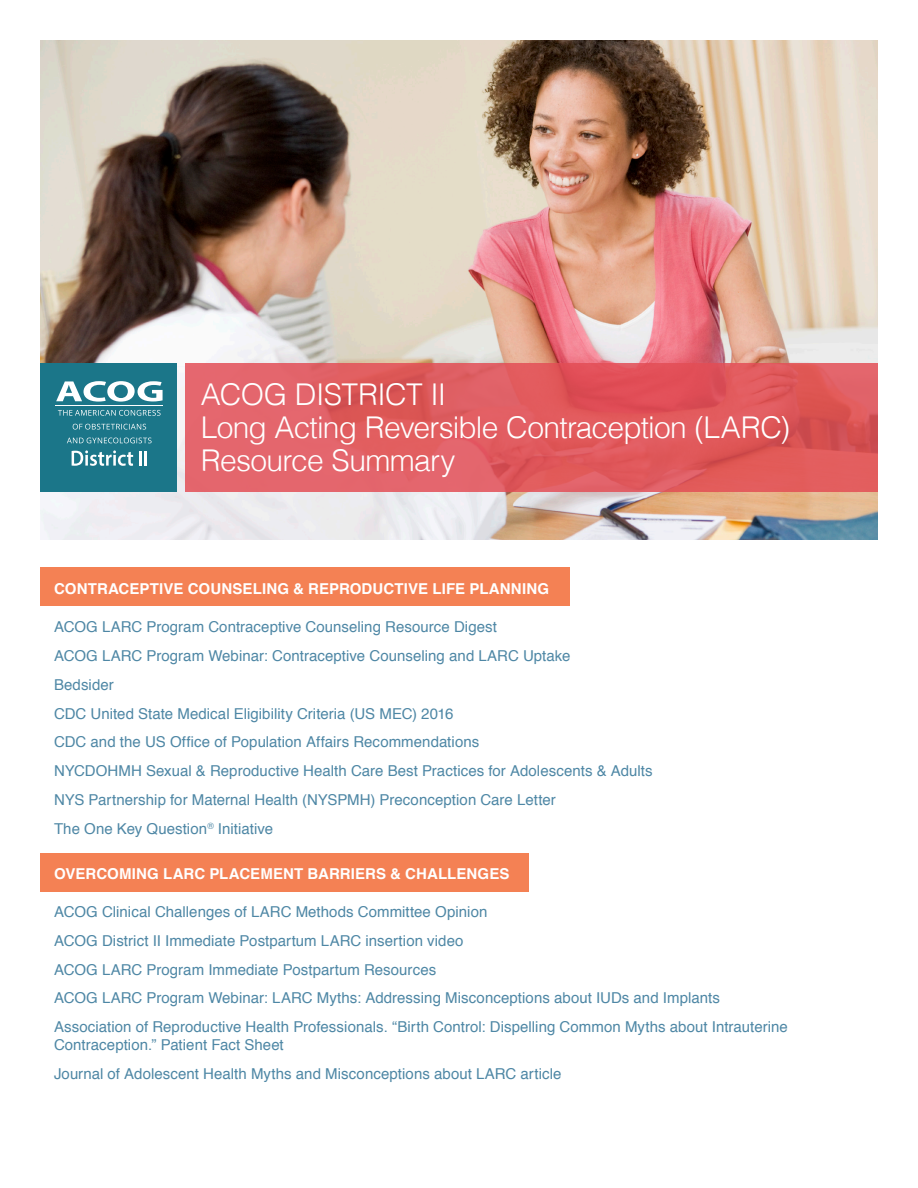
<style>
.page{position:relative;width:918px;height:1188px;background:#fff}
.page>*{position:absolute;margin:0;border:0;box-sizing:border-box;transform-origin:0 0}
.t1{font:300 30px "Helvetica";letter-spacing:-.025em;color:#fff}
.t2{font:15px/18px "Helvetica";letter-spacing:.005em;color:#4e87a5}
.t3{font:700 15px "Helvetica";letter-spacing:.01em;color:#fff}
</style>
<div class="page">
<img style="left:40px;top:40px;width:838px;height:500px">
<div style="left:40px;top:567px;width:530px;height:39px;background:#f48154"></div>
<div style="left:40px;top:853px;width:489px;height:39px;background:#f48154"></div>
<svg style="left:185px;top:363px;width:693px;height:128px;background:#e05c60"></svg>
<div style="left:40px;top:363px;width:137px;height:128px;background:#1b7689"></div>
<svg style="left:56px;top:381px;width:107px;height:21px"></svg>
<svg style="left:72px;top:450px;width:61px;height:16px"></svg>
<hr style="left:139px;top:451px;width:3px;height:15px;background:#fff">
<svg style="left:145px;top:451px;width:2px;height:15px"></svg>
<hr style="left:56px;top:405px;width:107px;height:1px;background:#fff">
<svg style="left:67px;top:438px;width:85px;height:5px"></svg>
<svg style="left:73px;top:424px;width:73px;height:6px"></svg>
<svg style="left:58px;top:410px;width:103px;height:6px"></svg>
<p class="t1" style="left:201px;top:369px;width:247px">ACOG DISTRICT II</p>
<p class="t1" style="left:201px;top:402px;width:591px">Long Acting Reversible Contraception (LARC)</p>
<p class="t1" style="left:201px;top:435px;width:256px">Resource Summary</p>
<p class="t3" style="left:54px;top:577px;width:497px">CONTRACEPTIVE COUNSELING &amp; REPRODUCTIVE LIFE PLANNING</p>
<p class="t2" style="left:54px;top:618px;width:444px">ACOG LARC Program Contraceptive Counseling Resource Digest</p>
<p class="t2" style="left:54px;top:647px;width:518px">ACOG LARC Program Webinar: Contraceptive Counseling and LARC Uptake</p>
<p class="t2" style="left:54px;top:676px;width:61px">Bedsider</p>
<p class="t2" style="left:54px;top:705px;width:401px">CDC United State Medical Eligibility Criteria (US MEC) 2016</p>
<p class="t2" style="left:54px;top:734px;width:427px">CDC and the US Office of Population Affairs Recommendations</p>
<p class="t2" style="left:54px;top:762px;width:600px">NYCDOHMH Sexual &amp; Reproductive Health Care Best Practices for Adolescents &amp; Adults</p>
<p class="t2" style="left:54px;top:791px;width:503px">NYS Partnership for Maternal Health (NYSPMH) Preconception Care Letter</p>
<p class="t2" style="left:54px;top:820px;width:221px">The One Key Question<sup>®</sup> Initiative</p>
<p class="t3" style="left:54px;top:861px;width:457px">OVERCOMING LARC PLACEMENT BARRIERS &amp; CHALLENGES</p>
<p class="t2" style="left:54px;top:903px;width:435px">ACOG Clinical Challenges of LARC Methods Committee Opinion</p>
<p class="t2" style="left:54px;top:932px;width:411px">ACOG District II Immediate Postpartum LARC insertion video</p>
<p class="t2" style="left:54px;top:961px;width:384px">ACOG LARC Program Immediate Postpartum Resources</p>
<p class="t2" style="left:54px;top:990px;width:668px">ACOG LARC Program Webinar: LARC Myths: Addressing Misconceptions about IUDs and Implants</p>
<p class="t2" style="left:54px;top:1018px;width:735px">Association of Reproductive Health Professionals. “Birth Control: Dispelling Common Myths about Intrauterine<br>Contraception.” Patient Fact Sheet</p>
<p class="t2" style="left:54px;top:1065px;width:509px">Journal of Adolescent Health Myths and Misconceptions about LARC article</p>
</div>
